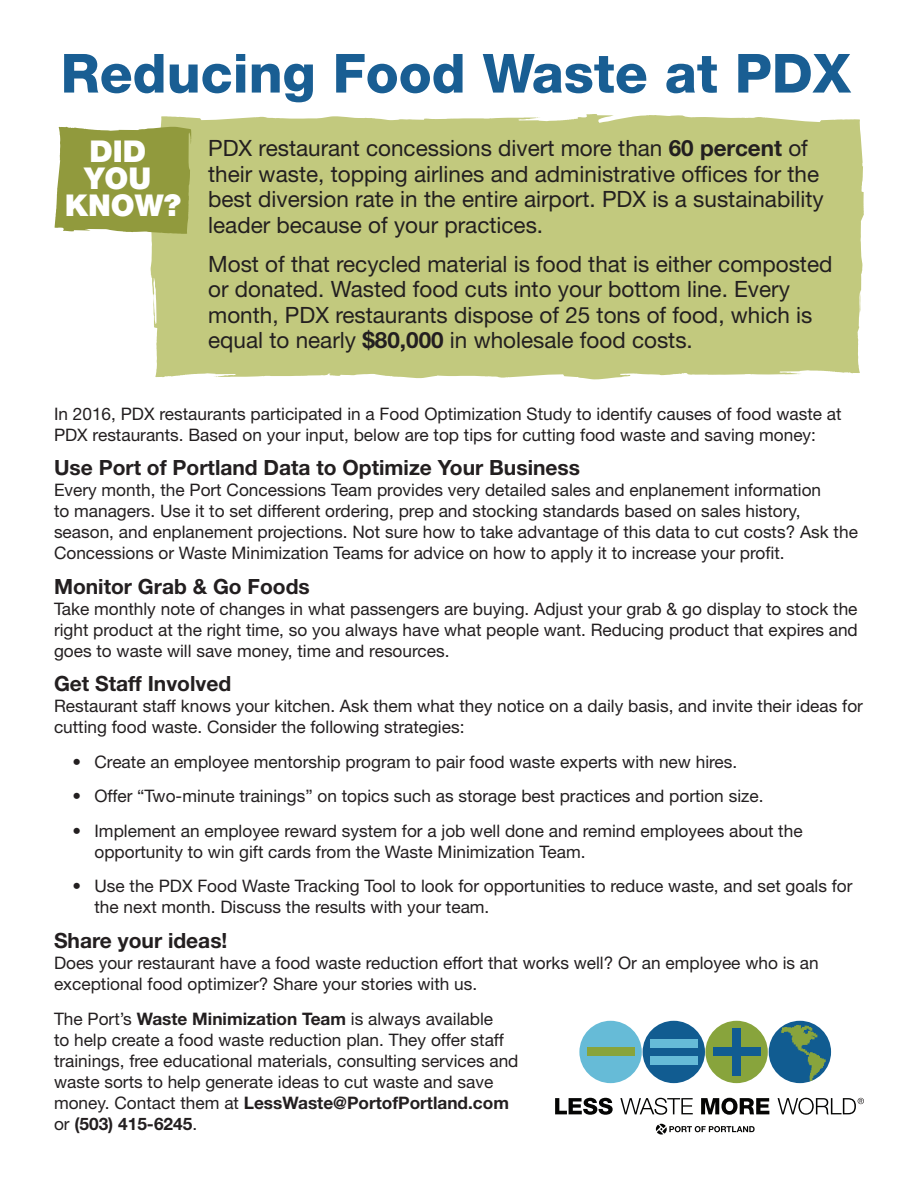
<style>
.page{position:relative;width:918px;height:1188px;background:#fff}
.page>*{position:absolute;margin:0;border:0;box-sizing:border-box;transform-origin:0 0}
.t1{font:800 54px "Helvetica Neue LT Std";color:#195e93}
.t2{font:900 30.15px/26.8px "Helvetica Neue LT Std";color:#fff;text-align:center}
.t3{font:22.5px/25.5px "Helvetica Neue LT Std";color:#231f20}
.t4{font:700 21px "Helvetica Neue LT Std";color:#231f20}
.t5{font:17.25px/21px "Helvetica Neue LT Std";color:#231f20}
.s1{font-weight:700}
</style>
<div class="page">
<div style="left:160px;top:116px;width:157px;height:49px;background:#c2c97e"></div>
<div style="left:317px;top:116px;width:261px;height:49px;background:#c2c97e"></div>
<svg style="left:578px;top:114px;width:286px;height:102px;background:#c7cd89"></svg>
<div style="left:576px;top:163px;width:287px;height:216px;background:#c2c97e"></div>
<div style="left:437px;top:165px;width:173px;height:213px;background:#c2c97e"></div>
<div style="left:150px;top:165px;width:287px;height:213px;background:#c2c97e"></div>
<svg style="left:55px;top:127px;width:136px;height:107px;background:#98a049"></svg>
<div style="left:705px;top:1021px;width:63px;height:62px;background:#88a43c;border-radius:50%"></div>
<svg style="left:656px;top:1124px;width:99px;height:11px"></svg>
<svg style="left:555px;top:1098px;width:58px;height:17px"></svg>
<svg style="left:620px;top:1098px;width:73px;height:17px"></svg>
<svg style="left:701px;top:1098px;width:68px;height:17px"></svg>
<div style="left:643px;top:1021px;width:62px;height:62px;background:#115c91;border-radius:50%"></div>
<div style="left:713px;top:1047px;width:47px;height:9px;background:#115c91"></div>
<div style="left:732px;top:1028px;width:9px;height:47px;background:#115c91"></div>
<div style="left:579px;top:1021px;width:63px;height:62px;background:#66bbd7;border-radius:50%"></div>
<div style="left:587px;top:1047px;width:47px;height:9px;background:#88a43c"></div>
<div style="left:650px;top:1039px;width:47px;height:8px;background:#66bbd7"></div>
<div style="left:650px;top:1056px;width:47px;height:8px;background:#66bbd7"></div>
<div style="left:769px;top:1021px;width:62px;height:62px;background:#115c91;border-radius:50%"></div>
<svg style="left:781px;top:1025px;width:45px;height:56px"></svg>
<svg style="left:778px;top:1098px;width:86px;height:17px"></svg>
<h1 class="t1" style="left:61px;top:41px;width:792px">Reducing Food Waste at PDX</h1>
<h3 class="t3" style="left:208px;top:135px;width:617px">PDX restaurant concessions divert more than <span class="s1">60 percent</span> of their waste, topping airlines and administrative offices for the best diversion rate in the entire airport. PDX is a sustainability leader because of your practices.</h3>
<h3 class="t3" style="left:208px;top:251px;width:626px">Most of that recycled material is food that is either composted or donated. Wasted food cuts into your bottom line. Every month, PDX restaurants dispose of 25 tons of food, which is equal to nearly <span class="s1">$80,000</span> in wholesale food costs.</h3>
<h2 class="t2" style="left:65px;top:138px;width:118px">DID<br>YOU<br>KNOW?</h2>
<p class="t5" style="left:54px;top:403px;width:789px">In 2016, PDX restaurants participated in a Food Optimization Study to identify causes of food waste at<br>PDX restaurants. Based on your input, below are top tips for cutting food waste and saving money:</p>
<p class="t4" style="left:54px;top:455px;width:528px">Use Port of Portland Data to Optimize Your Business</p>
<p class="t5" style="left:54px;top:479px;width:805px">Every month, the Port Concessions Team provides very detailed sales and enplanement information<br>to managers. Use it to set different ordering, prep and stocking standards based on sales history, season, and enplanement projections. Not sure how to take advantage of this data to cut costs? Ask the Concessions or Waste Minimization Teams for advice on how to apply it to increase your profit.</p>
<p class="t4" style="left:54px;top:573px;width:257px">Monitor Grab &amp; Go Foods</p>
<p class="t5" style="left:54px;top:598px;width:805px;text-align:justify">Take monthly note of changes in what passengers are buying. Adjust your grab &amp; go display to stock the right product at the right time, so you always have what people want. Reducing product that expires and goes to waste will save money, time and resources.</p>
<p class="t4" style="left:54px;top:671px;width:179px">Get Staff Involved</p>
<p class="t5" style="left:54px;top:695px;width:810px">Restaurant staff knows your kitchen. Ask them what they notice on a daily basis, and invite their ideas for cutting food waste. Consider the following strategies:</p>
<p class="t5" style="left:72px;top:751px;width:666px">• Create an employee mentorship program to pair food waste experts with new hires.</p>
<p class="t5" style="left:72px;top:785px;width:693px">• Offer “Two-minute trainings” on topics such as storage best practices and portion size.</p>
<p class="t5" style="left:95px;top:820px;width:710px;text-indent:-22px">• Implement an employee reward system for a job well done and remind employees about the opportunity to win gift cards from the Waste Minimization Team.</p>
<p class="t5" style="left:95px;top:875px;width:760px;text-indent:-22px">• Use the PDX Food Waste Tracking Tool to look for opportunities to reduce waste, and set goals for the next month. Discuss the results with your team.</p>
<p class="t4" style="left:54px;top:927px;width:175px">Share your ideas!</p>
<p class="t5" style="left:54px;top:952px;width:766px">Does your restaurant have a food waste reduction effort that works well? Or an employee who is an exceptional food optimizer? Share your stories with us.</p>
<p class="t5" style="left:54px;top:1008px;width:466px">The Port’s <span class="s1">Waste Minimization Team</span> is always available<br>to help create a food waste reduction plan. They offer staff trainings, free educational materials, consulting services and waste sorts to help generate ideas to cut waste and save money. Contact them at <span class="s1">LessWaste@PortofPortland.com </span>or <span class="s1">(503) 415-6245</span>.</p>
</div>
